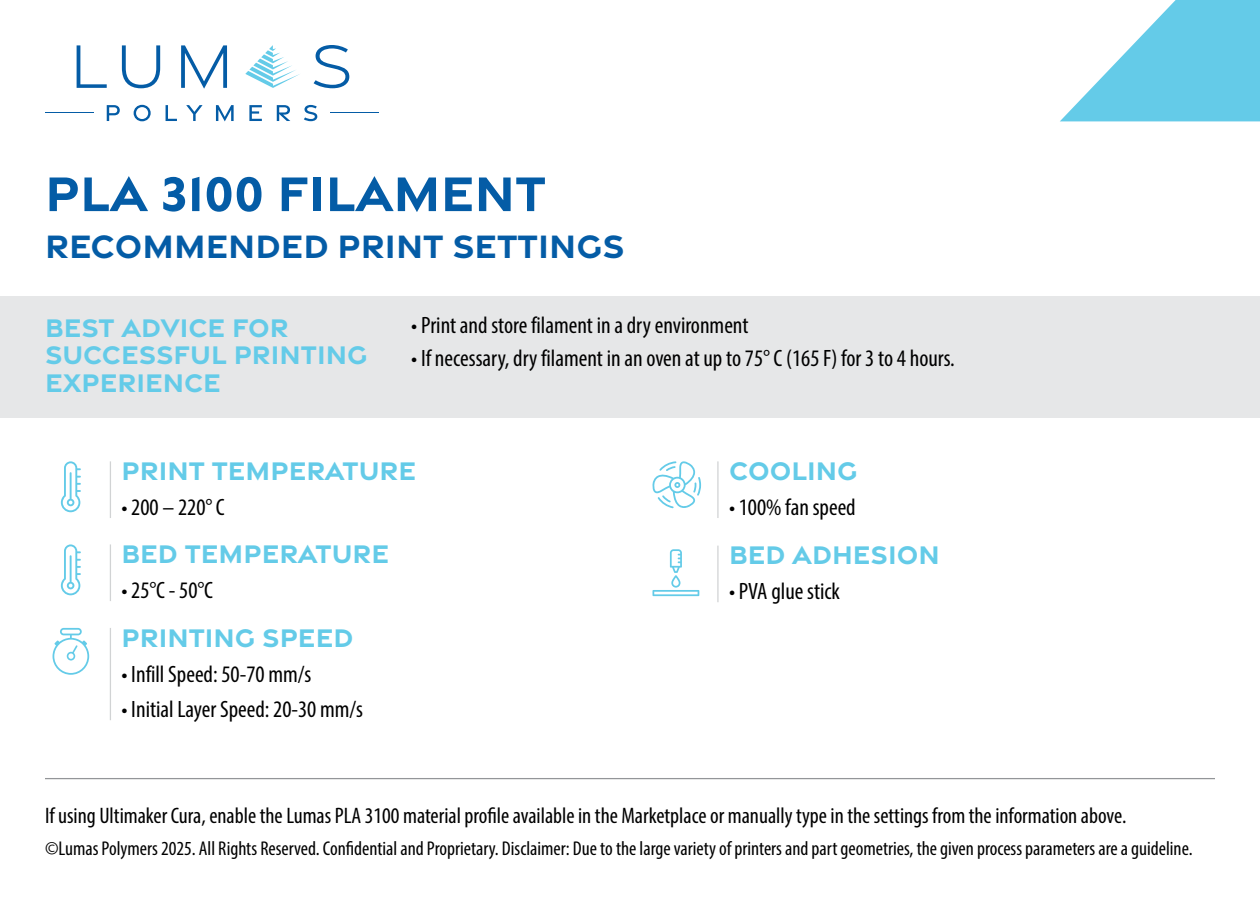
<style>
.page{position:relative;width:1260px;height:900px;background:#fff}
.page>*{position:absolute;margin:0;border:0;box-sizing:border-box;transform-origin:0 0}
.t1{font:700 52.5px "Gravesend Sans";color:#045ca6}
.t2{font:700 35px "Gravesend Sans";color:#045ca6}
.t3{font:700 27.5px/27.5px "Gravesend Sans";color:#64cbe8}
.t4{font:condensed 23.75px "Myriad Pro";color:#000}
.t5{font:condensed 22.5px "Myriad Pro";color:#000}
.t6{font:condensed 20px "Myriad Pro";color:#000}
</style>
<div class="page">
<svg style="left:77px;top:45px;width:30px;height:43px"></svg>
<svg style="left:122px;top:45px;width:38px;height:43px"></svg>
<svg style="left:181px;top:45px;width:46px;height:44px"></svg>
<svg style="left:314px;top:45px;width:35px;height:43px"></svg>
<svg style="left:107px;top:105px;width:13px;height:16px"></svg>
<svg style="left:134px;top:105px;width:17px;height:16px"></svg>
<svg style="left:166px;top:105px;width:11px;height:16px"></svg>
<svg style="left:186px;top:105px;width:17px;height:16px"></svg>
<svg style="left:216px;top:105px;width:18px;height:16px"></svg>
<svg style="left:249px;top:105px;width:13px;height:16px"></svg>
<svg style="left:277px;top:105px;width:13px;height:16px"></svg>
<svg style="left:304px;top:105px;width:13px;height:16px"></svg>
<svg style="left:245px;top:45px;width:55px;height:43px"></svg>
<hr style="left:331px;top:112px;width:48px;height:1px;background:#045ca6">
<hr style="left:45px;top:112px;width:48px;height:1px;background:#045ca6">
<hr style="left:45px;top:778px;width:1170px;height:1px;background:#939598">
<hr style="left:110px;top:461px;width:1px;height:57px;background:#d1d3d4">
<hr style="left:110px;top:544px;width:1px;height:57px;background:#d1d3d4">
<hr style="left:110px;top:628px;width:1px;height:92px;background:#d1d3d4">
<svg style="left:1060px;top:0;width:200px;height:121px"></svg>
<svg style="left:61px;top:461px;width:20px;height:51px"></svg>
<svg style="left:61px;top:544px;width:20px;height:51px"></svg>
<svg style="left:53px;top:628px;width:36px;height:47px"></svg>
<svg style="left:670px;top:549px;width:12px;height:39px"></svg>
<svg style="left:652px;top:590px;width:47px;height:6px"></svg>
<hr style="left:717px;top:461px;width:2px;height:57px;background:#d1d3d4">
<hr style="left:717px;top:546px;width:2px;height:56px;background:#d1d3d4">
<svg style="left:652px;top:461px;width:49px;height:47px"></svg>
<div style="left:0;top:296px;width:1260px;height:122px;background:#e6e7e8"></div>
<h1 class="t1" style="left:45px;top:159px;width:503px">PLA 3100 FILAMENT</h1>
<h2 class="t2" style="left:45px;top:223px;width:581px">RECOMMENDED PRINT SETTINGS</h2>
<p class="t3" style="left:45px;top:312px;width:324px">BEST ADVICE FOR<br>SUCCESSFUL PRINTING<br>EXPERIENCE</p>
<p class="t4" style="left:411px;top:311px;width:339px">• Print and store filament in a dry environment</p>
<p class="t4" style="left:411px;top:343px;width:545px">• If necessary, dry filament in an oven at up to 75° C (165 F) for 3 to 4 hours.</p>
<p class="t3" style="left:121px;top:456px;width:296px">PRINT TEMPERATURE</p>
<p class="t4" style="left:121px;top:493px;width:105px">• 200 – 220° C</p>
<p class="t3" style="left:729px;top:456px;width:130px">COOLING</p>
<p class="t4" style="left:729px;top:493px;width:128px">• 100% fan speed</p>
<p class="t3" style="left:121px;top:539px;width:269px">BED TEMPERATURE</p>
<p class="t3" style="left:729px;top:540px;width:212px">BED ADHESION</p>
<p class="t4" style="left:121px;top:576px;width:93px">• 25°C - 50°C</p>
<p class="t4" style="left:729px;top:577px;width:113px">• PVA glue stick</p>
<p class="t3" style="left:121px;top:622px;width:233px">PRINTING SPEED</p>
<p class="t4" style="left:121px;top:659px;width:191px">• Infill Speed: 50-70 mm/s</p>
<p class="t4" style="left:121px;top:695px;width:243px">• Initial Layer Speed: 20-30 mm/s</p>
<p class="t5" style="left:45px;top:802px;width:1083px">If using Ultimaker Cura, enable the Lumas PLA 3100 material profile available in the Marketplace or manually type in the settings from the information above.</p>
<p class="t6" style="left:45px;top:836px;width:1149px">©Lumas Polymers 2025. All Rights Reserved. Confidential and Proprietary. Disclaimer: Due to the large variety of printers and part geometries, the given process parameters are a guideline.</p>
</div>
